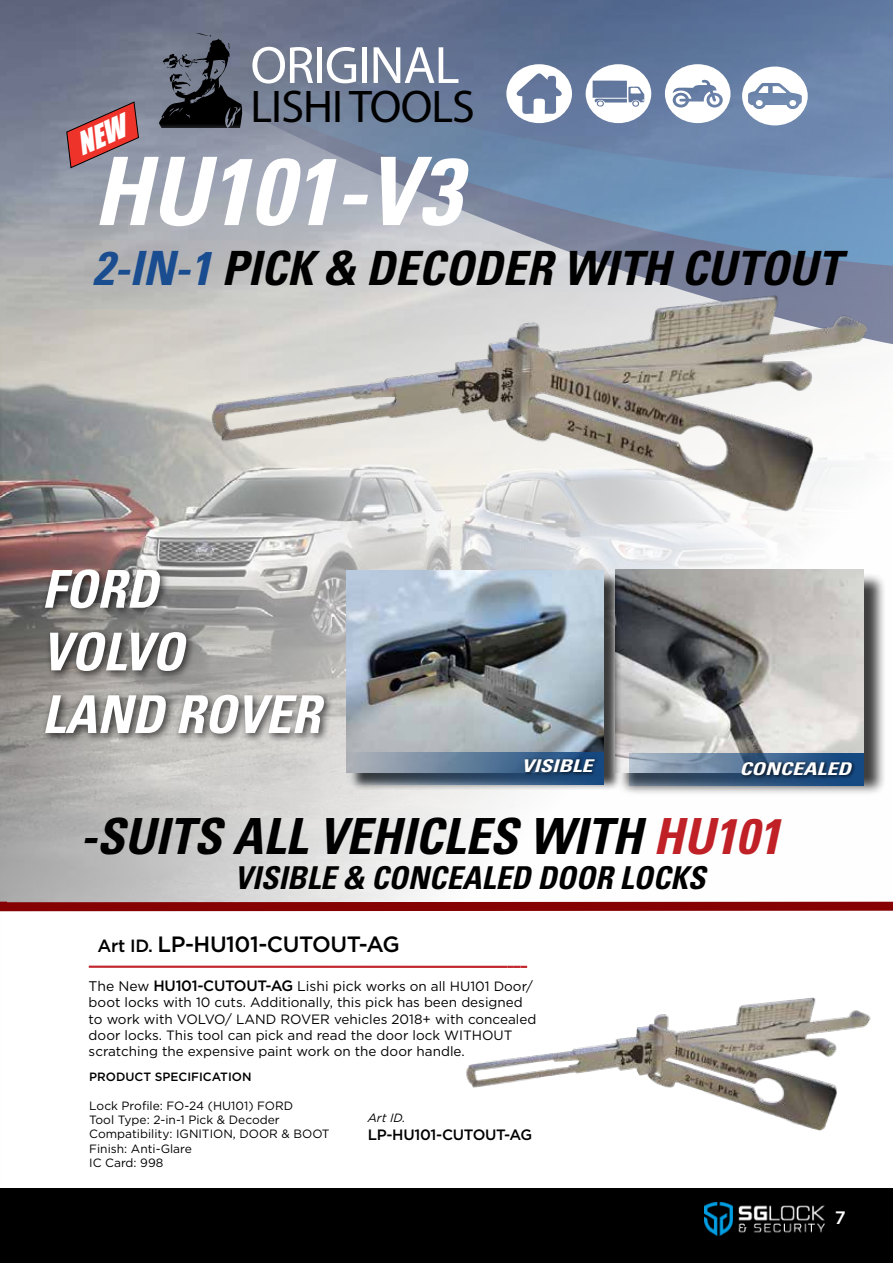
<style>
.page{position:relative;width:893px;height:1263px;background:#fff}
.page>*{position:absolute;margin:0;border:0;box-sizing:border-box;transform-origin:0 0}
.t1{font:italic 700 condensed 94.5px "Univers";color:#fff}
.t2{font:52.95px "Myriad Pro";letter-spacing:-.02em;color:#fff}
.t3{font:italic 700 condensed 52.2px/62.7px "Univers";color:#fff}
.t4{font:italic 700 condensed 49.8px "Univers";color:#000}
.t5{font:italic 700 condensed 47.25px "Univers";color:#000}
.t6{font:46.05px "Myriad Pro";letter-spacing:-.02em;color:#000}
.t7{font:italic 700 condensed 31.5px "Univers";color:#000}
.t8{font:500 22.05px "Gotham";letter-spacing:-.02em;color:#000}
.t9{font:500 18px "Gotham";color:#fff}
.t10{font:italic 700 condensed 17.55px "Univers";color:#fff;scale:1.26 1}
.t11{font:500 15px "Gotham";letter-spacing:-.02em;color:#000}
.t12{font:13.5px/16.2px "Gotham";color:#000}
.t13{font:12px/14.4px "Gotham";color:#000}
.t14{font:500 12px "Gotham";color:#000}
.t15{font:italic 12px "Gotham";color:#000}
.s1{color:#194d90}
.s2{color:#bf2127}
.s3{font-size:17.7px}
.s4{font-size:13.95px}
.s5{font-weight:500;font-size:15px}
</style>
<div class="page">
<img style="left:466px;top:965px;width:405px;height:166px">
<img style="left:0;top:0;width:893px;height:897px">
<svg style="left:586px;top:64px;width:65px;height:59px"></svg>
<svg style="left:665px;top:64px;width:65px;height:59px"></svg>
<svg style="left:742px;top:67px;width:66px;height:58px"></svg>
<svg style="left:506px;top:64px;width:66px;height:59px"></svg>
<svg style="left:159px;top:32px;width:84px;height:95px;background:#474b56"></svg>
<hr style="left:89px;top:965px;width:418px;height:3px;background:#c1272d">
<svg style="left:507px;top:966px;width:20px;height:2px"></svg>
<div style="left:0;top:1188px;width:893px;height:75px;background:#000"></div>
<img style="left:183px;top:268px;width:697px;height:285px">
<div style="left:41px;top:564px;width:294px;height:181px;background:#000;opacity:.75"></div>
<div style="left:618px;top:572px;width:269px;height:224px;background:#000;opacity:.75"></div>
<img style="left:615px;top:569px;width:248px;height:204px">
<div style="left:349px;top:572px;width:274px;height:219px;background:#000;opacity:.75"></div>
<img style="left:347px;top:570px;width:257px;height:183px">
<svg style="left:347px;top:753px;width:257px;height:32px;background:#5c748e"></svg>
<svg style="left:628px;top:753px;width:235px;height:33px;background:#547190"></svg>
<div style="left:523px;top:757px;width:77px;height:20px;background:#000;opacity:.75"></div>
<div style="left:740px;top:760px;width:116px;height:20px;background:#000;opacity:.75"></div>
<svg style="left:0;top:897px;width:893px;height:15px"></svg>
<img style="left:704px;top:1203px;width:120px;height:32px">
<svg style="left:66px;top:101px;width:73px;height:68px;background:#b25a5f"></svg>
<h2 class="t2" style="left:251px;top:33px;width:211px">ORIGINAL</h2>
<h3 class="t6" style="left:251px;top:78px;width:226px">LISHI TOOLS</h3>
<h1 class="t1" style="left:93px;top:133px;width:369px">HU101-V3</h1>
<h3 class="t5" style="left:93px;top:239px;width:750px"><span class="s1">2-IN-1</span> PICK &amp; DECODER WITH CUTOUT</h3>
<h3 class="t3" style="left:42px;top:558px;width:280px">FORD<br>VOLVO<br>LAND ROVER</h3>
<p class="t10" style="left:521px;top:755px;width:58px">VISIBLE</p>
<p class="t10" style="left:739px;top:758px;width:90px">CONCEALED</p>
<h3 class="t4" style="left:80px;top:806px;width:702px">-SUITS ALL VEHICLES WITH <span class="s2">HU101</span></h3>
<h3 class="t7" style="left:235px;top:858px;width:472px">VISIBLE &amp; CONCEALED DOOR LOCKS</h3>
<h3 class="t8" style="left:98px;top:929px;width:304px"><span class="s3">Art ID.</span> LP-HU101-CUTOUT-AG</h3>
<p class="t12" style="left:89px;top:978px;width:449px"><span class="s4">The New</span> <span class="s5">HU101-CUTOUT-AG</span> <span class="s4">Lishi pick</span> works on all HU101 Door/ boot locks with 10 cuts. Additionally, this pick has been designed to work with VOLVO/ LAND ROVER vehicles 2018+ with concealed door locks. This tool can pick and read the door lock WITHOUT scratching the expensive paint work on the door handle.</p>
<p class="t14" style="left:89px;top:1069px;width:164px">PRODUCT SPECIFICATION</p>
<p class="t13" style="left:89px;top:1098px;width:242px">Lock Profile: FO-24 (HU101) FORD<br>Tool Type: 2-in-1 Pick &amp; Decoder<br>Compatibility: IGNITION, DOOR &amp; BOOT<br>Finish: Anti-Glare<br>IC Card: 998</p>
<p class="t15" style="left:368px;top:1110px;width:39px">Art ID.</p>
<p class="t11" style="left:368px;top:1125px;width:166px">LP-HU101-CUTOUT-AG</p>
<h3 class="t9" style="left:835px;top:1206px;width:12px">7</h3>
</div>
